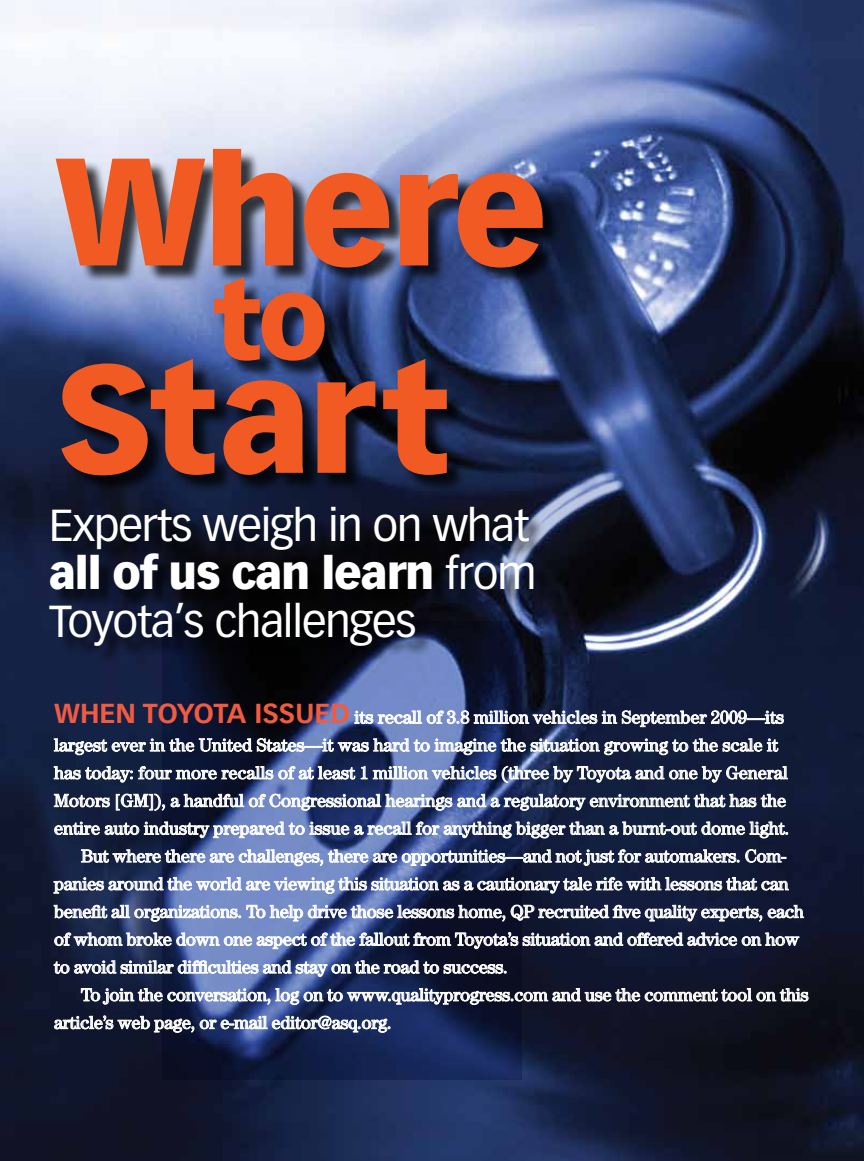
<style>
.page{position:relative;width:864px;height:1161px;background:#fff}
.page>*{position:absolute;margin:0;border:0;box-sizing:border-box;transform-origin:0 0}
.t1{font:900 150px/207.3px "Vectora LT Std";letter-spacing:-.025em;color:#f15a22}
.t2{font:900 108px "Vectora LT Std";color:#f15a22}
.t3{font:43.95px/48.2px "Vectora LT Std";letter-spacing:-.025em;color:#fff}
.t4{font:18px "Century Std";letter-spacing:-.01em;color:#fff}
.s1{font-weight:900}
.s2{font-family:"Vectora LT Std";font-weight:700;font-size:27px;color:#f15b40}
</style>
<div class="page">
<img style="left:0;top:0;width:864px;height:1161px">
<svg style="left:162px;top:664px;width:359px;height:416px;background:#2a3863"></svg>
<svg style="left:354px;top:710px;width:430px;height:17px;background:#6c7591"></svg>
<svg style="left:54px;top:738px;width:724px;height:17px;background:#656e89"></svg>
<svg style="left:54px;top:766px;width:301px;height:17px;background:#616b86"></svg>
<svg style="left:361px;top:766px;width:135px;height:13px"></svg>
<svg style="left:502px;top:766px;width:286px;height:17px;background:#5c657d"></svg>
<svg style="left:54px;top:793px;width:56px;height:14px"></svg>
<svg style="left:116px;top:793px;width:49px;height:18px"></svg>
<svg style="left:171px;top:794px;width:615px;height:17px;background:#6b7694"></svg>
<svg style="left:54px;top:822px;width:734px;height:16px;background:#6d7794"></svg>
<svg style="left:81px;top:849px;width:658px;height:17px;background:#707b9a"></svg>
<svg style="left:745px;top:849px;width:41px;height:14px"></svg>
<svg style="left:54px;top:877px;width:735px;height:17px;background:#727c98"></svg>
<svg style="left:54px;top:905px;width:451px;height:17px;background:#7a85a5"></svg>
<svg style="left:511px;top:905px;width:251px;height:17px;background:#5e6478"></svg>
<svg style="left:768px;top:905px;width:36px;height:13px"></svg>
<svg style="left:54px;top:932px;width:745px;height:17px;background:#677089"></svg>
<svg style="left:54px;top:960px;width:452px;height:17px;background:#6b7591"></svg>
<svg style="left:81px;top:988px;width:727px;height:17px;background:#5f667d"></svg>
<svg style="left:54px;top:1015px;width:140px;height:18px;background:#585d6e"></svg>
<svg style="left:200px;top:1016px;width:190px;height:17px;background:#68759a"></svg>
<div style="left:58px;top:151px;width:502px;height:135px;background:#000;opacity:.75"></div>
<div style="left:64px;top:361px;width:401px;height:132px;background:#000;opacity:.75"></div>
<div style="left:216px;top:280px;width:126px;height:98px;background:#000;opacity:.75"></div>
<svg style="left:497px;top:474px;width:128px;height:144px;background:#202436"></svg>
<div style="left:52px;top:509px;width:500px;height:155px;background:#000;opacity:.75"></div>
<h1 class="t1" style="left:54px;top:107px;width:495px">Where<br>Start</h1>
<h2 class="t2" style="left:213px;top:253px;width:117px">to</h2>
<h3 class="t3" style="left:49px;top:502px;width:489px">Experts weigh in on what <span class="s1">all of us can learn</span> from<br>Toyota’s challenges</h3>
<p class="t4" style="left:54px;top:707px;width:731px"><span class="s2">WHEN TOYOTA ISSUED</span> its recall of 3.8 million vehicles in September 2009—its</p>
<p class="t4" style="left:54px;top:734px;width:726px">largest ever in the United States—it was hard to imagine the situation growing to the scale it</p>
<p class="t4" style="left:54px;top:762px;width:735px">has today: four more recalls of at least 1 million vehicles (three by Toyota and one by General</p>
<p class="t4" style="left:54px;top:790px;width:734px">Motors [GM]), a handful of Congressional hearings and a regulatory environment that has the</p>
<p class="t4" style="left:54px;top:818px;width:737px">entire auto industry prepared to issue a recall for anything bigger than a burnt-out dome light.</p>
<p class="t4" style="left:81px;top:845px;width:707px">But where there are challenges, there are opportunities—and not just for automakers. Com-</p>
<p class="t4" style="left:54px;top:873px;width:736px">panies around the world are viewing this situation as a cautionary tale rife with lessons that can</p>
<p class="t4" style="left:54px;top:901px;width:751px">benefit all organizations. To help drive those lessons home, QP recruited five quality experts, each</p>
<p class="t4" style="left:54px;top:929px;width:747px">of whom broke down one aspect of the fallout from Toyota’s situation and offered advice on how</p>
<p class="t4" style="left:54px;top:956px;width:455px">to avoid similar difficulties and stay on the road to success.</p>
<p class="t4" style="left:81px;top:984px;width:729px">To join the conversation, log on to www.qualityprogress.com and use the comment tool on this</p>
<p class="t4" style="left:54px;top:1012px;width:339px">article’s web page, or e-mail editor@asq.org.</p>
</div>
